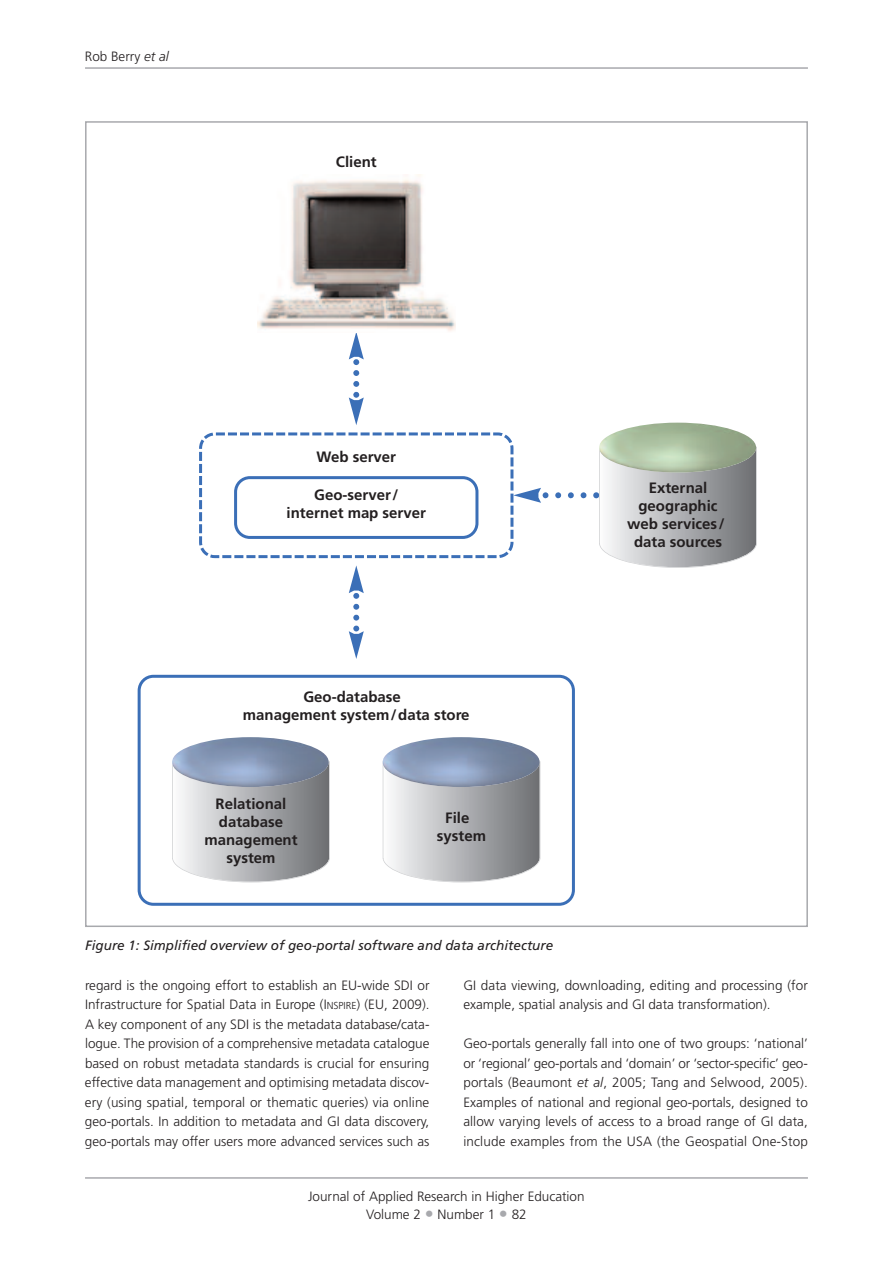
<style>
.page{position:relative;width:893px;height:1263px;background:#fff}
.page>*{position:absolute;margin:0;border:0;box-sizing:border-box;transform-origin:0 0}
.t1{font:700 15px/18px "Frutiger";color:#231f20;text-align:center}
.t2{font:300 13.5px/19.5px "Frutiger";color:#231f20;text-align:justify}
.t3{font:italic 13.5px "Frutiger";color:#231f20}
.s1{font-style:italic}
.s2{font-size:10.2px}
.s3{font-size:18px;color:#a8a9ad}
</style>
<div class="page">
<hr style="left:85px;top:67px;width:723px;height:2px;background:#a8a9ad">
<hr style="left:85px;top:1177px;width:723px;height:2px;background:#a8a9ad">
<svg style="left:138px;top:675px;width:437px;height:231px"></svg>
<svg style="left:349px;top:333px;width:15px;height:92px"></svg>
<img style="left:257px;top:174px;width:198px;height:157px">
<img style="left:383px;top:765px;width:157px;height:94px">
<svg style="left:383px;top:859px;width:157px;height:23px"></svg>
<img style="left:383px;top:737px;width:157px;height:50px;border-radius:50%">
<img style="left:173px;top:765px;width:156px;height:94px">
<svg style="left:172px;top:859px;width:158px;height:23px"></svg>
<img style="left:172px;top:737px;width:157px;height:50px;border-radius:50%">
<svg style="left:199px;top:431px;width:558px;height:228px"></svg>
<img style="left:599px;top:423px;width:157px;height:49px;border-radius:50%">
<p class="t2" style="left:85px;top:48px;width:85px">Rob Berry <span class="s1">et al</span></p>
<p class="t1" style="left:336px;top:154px;width:42px">Client</p>
<p class="t1" style="left:316px;top:449px;width:81px">Web server</p>
<p class="t1" style="left:287px;top:487px;width:141px">Geo-server/ internet map server</p>
<p class="t1" style="left:627px;top:480px;width:99px">External geographic web services/ data sources</p>
<p class="t1" style="left:243px;top:689px;width:228px">Geo-database<br>management system/data store</p>
<p class="t1" style="left:204px;top:796px;width:95px">Relational database management system</p>
<p class="t1" style="left:437px;top:810px;width:51px">File system</p>
<p class="t3" style="left:85px;top:940px;width:470px">Figure 1: Simplified overview of geo-portal software and data architecture</p>
<p class="t2" style="left:85px;top:976px;width:346px">regard is the ongoing effort to establish an EU-wide SDI or Infrastructure for Spatial Data in Europe (I<span class="s2">NSPIRE</span>) (EU, 2009).<br>A key component of any SDI is the metadata database/cata&shy;logue. The provision of a comprehensive metadata catalogue based on robust metadata standards is crucial for ensuring effective data management and optimising metadata discov&shy;ery (using spatial, temporal or thematic queries) via online geo-portals. In addition to metadata and GI data discovery, geo-portals may offer users more advanced services such as</p>
<p class="t2" style="left:463px;top:976px;width:346px">GI data viewing, downloading, editing and processing (for example, spatial analysis and GI data transformation).</p>
<p class="t2" style="left:463px;top:1035px;width:346px">Geo-portals generally fall into one of two groups: ‘national’ or ‘regional’ geo-portals and ‘domain’ or ‘sector-specific’ geo&shy;portals (Beaumont <span class="s1">et al</span>, 2005; Tang and Selwood, 2005).<br>Examples of national and regional geo-portals, designed to allow varying levels of access to a broad range of GI data, include examples from the USA (the Geospatial One-Stop</p>
<p class="t2" style="left:308px;top:1188px;width:278px;line-height:18px;text-align:center">Journal of Applied Research in Higher Education<br>Volume 2 <span class="s3">•</span> Number 1 <span class="s3">•</span> 82</p>
</div>
